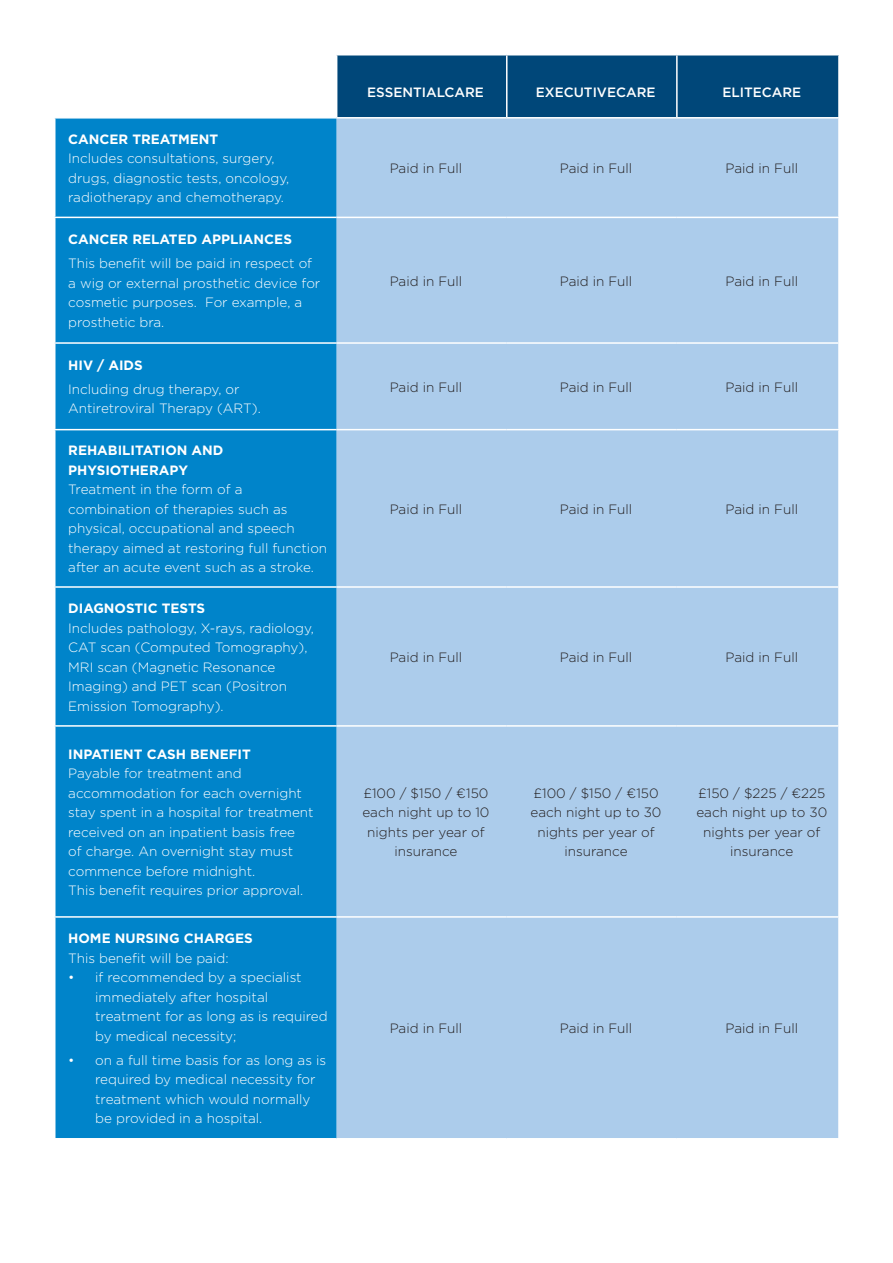
<style>
.page{position:relative;width:893px;height:1263px;background:#fff}
.page>*{position:absolute;margin:0;border:0;box-sizing:border-box;transform-origin:0 0}
.Cuerpo_de_texto{font:300 13.5px/19.5px "Gotham";color:#fff}
.Texto_tabla{font:300 13.5px/19.5px "Gotham";color:#231f20;text-align:center}
.Cuerpo_de_texto-2{font:700 13.5px "Gotham";color:#fff}
.Texto_tabla-2{font:500 13.5px "Gotham";color:#fff}
.s1{font-weight:700}
</style>
<div class="page">
<div style="left:337px;top:56px;width:501px;height:61px;background:#004779"></div>
<div style="left:55px;top:119px;width:282px;height:1019px;background:#0084ca"></div>
<div style="left:337px;top:119px;width:501px;height:1019px;background:#accceb"></div>
<hr style="left:54px;top:725px;width:283px;height:2px;background:#fff">
<hr style="left:337px;top:725px;width:170px;height:2px;background:#fff">
<hr style="left:507px;top:725px;width:170px;height:2px;background:#fff">
<hr style="left:677px;top:725px;width:163px;height:2px;background:#fff">
<hr style="left:506px;top:55px;width:1px;height:62px;background:#fff">
<hr style="left:676px;top:55px;width:2px;height:62px;background:#fff">
<hr style="left:54px;top:916px;width:283px;height:2px;background:#fff">
<hr style="left:337px;top:916px;width:170px;height:2px;background:#fff">
<hr style="left:507px;top:916px;width:170px;height:2px;background:#fff">
<hr style="left:677px;top:916px;width:163px;height:2px;background:#fff">
<hr style="left:54px;top:217px;width:283px;height:1px;background:#fff">
<hr style="left:337px;top:217px;width:170px;height:1px;background:#fff">
<hr style="left:507px;top:217px;width:170px;height:1px;background:#fff">
<hr style="left:677px;top:217px;width:163px;height:1px;background:#fff">
<hr style="left:54px;top:342px;width:283px;height:2px;background:#fff">
<hr style="left:337px;top:342px;width:170px;height:2px;background:#fff">
<hr style="left:507px;top:342px;width:170px;height:2px;background:#fff">
<hr style="left:677px;top:342px;width:163px;height:2px;background:#fff">
<hr style="left:54px;top:429px;width:283px;height:1px;background:#fff">
<hr style="left:337px;top:429px;width:170px;height:1px;background:#fff">
<hr style="left:507px;top:429px;width:170px;height:1px;background:#fff">
<hr style="left:677px;top:429px;width:163px;height:1px;background:#fff">
<hr style="left:54px;top:586px;width:283px;height:2px;background:#fff">
<hr style="left:337px;top:586px;width:170px;height:2px;background:#fff">
<hr style="left:507px;top:586px;width:170px;height:2px;background:#fff">
<hr style="left:677px;top:586px;width:163px;height:2px;background:#fff">
<p class="Cuerpo_de_texto" style="left:68px;top:129px;width:223px"><span class="s1">CANCER TREATMENT<br></span>Includes consultations, surgery, drugs, diagnostic tests, oncology, radiotherapy and chemotherapy.</p>
<p class="Cuerpo_de_texto-2" style="left:68px;top:231px;width:225px">CANCER RELATED APPLIANCES</p>
<p class="Cuerpo_de_texto" style="left:68px;top:253px;width:254px">This benefit will be paid in respect of a wig or external prosthetic device for cosmetic purposes. For example, a prosthetic bra.</p>
<p class="Texto_tabla-2" style="left:367px;top:83px;width:118px">ESSENTIALCARE</p>
<p class="Texto_tabla-2" style="left:536px;top:83px;width:121px">EXECUTIVECARE</p>
<p class="Texto_tabla-2" style="left:722px;top:83px;width:80px">ELITECARE</p>
<p class="Texto_tabla" style="left:390px;top:158px;width:74px">Paid in Full</p>
<p class="Texto_tabla" style="left:560px;top:158px;width:74px">Paid in Full</p>
<p class="Texto_tabla" style="left:725px;top:158px;width:74px">Paid in Full</p>
<p class="Texto_tabla" style="left:390px;top:271px;width:74px">Paid in Full</p>
<p class="Texto_tabla" style="left:560px;top:271px;width:74px">Paid in Full</p>
<p class="Texto_tabla" style="left:725px;top:271px;width:74px">Paid in Full</p>
<p class="Cuerpo_de_texto-2" style="left:68px;top:356px;width:76px">HIV / AIDS</p>
<p class="Cuerpo_de_texto" style="left:68px;top:379px;width:194px">Including drug therapy, or<br>Antiretroviral Therapy (ART).</p>
<p class="Texto_tabla" style="left:390px;top:377px;width:74px">Paid in Full</p>
<p class="Texto_tabla" style="left:560px;top:377px;width:74px">Paid in Full</p>
<p class="Texto_tabla" style="left:725px;top:377px;width:74px">Paid in Full</p>
<p class="Cuerpo_de_texto" style="left:68px;top:440px;width:260px"><span class="s1">REHABILITATION AND<br>PHYSIOTHERAPY<br></span>Treatment in the form of a combination of therapies such as physical, occupational and speech therapy aimed at restoring full function after an acute event such as a stroke.</p>
<p class="Texto_tabla" style="left:390px;top:499px;width:74px">Paid in Full</p>
<p class="Texto_tabla" style="left:560px;top:499px;width:74px">Paid in Full</p>
<p class="Texto_tabla" style="left:725px;top:499px;width:74px">Paid in Full</p>
<p class="Cuerpo_de_texto" style="left:68px;top:598px;width:247px"><span class="s1">DIAGNOSTIC TESTS<br></span>Includes pathology, X-rays, radiology,<br>CAT scan (Computed Tomography),<br>MRI scan (Magnetic Resonance<br>Imaging) and PET scan (Positron<br>Emission Tomography).</p>
<p class="Cuerpo_de_texto-2" style="left:68px;top:745px;width:184px">INPATIENT CASH BENEFIT</p>
<p class="Cuerpo_de_texto" style="left:68px;top:763px;width:247px">Payable for treatment and accommodation for each overnight stay spent in a hospital for treatment received on an inpatient basis free<br>of charge. An overnight stay must commence before midnight.<br>This benefit requires prior approval.</p>
<p class="Cuerpo_de_texto" style="left:68px;top:928px;width:186px"><span class="s1">HOME NURSING CHARGES<br></span>This benefit will be paid:</p>
<p class="Cuerpo_de_texto" style="left:95px;top:967px;width:234px;text-indent:-27px">• if recommended by a specialist immediately after hospital treatment for as long as is required by medical necessity;</p>
<p class="Cuerpo_de_texto" style="left:95px;top:1050px;width:232px;text-indent:-27px">• on a full time basis for as long as is required by medical necessity for treatment which would normally be provided in a hospital.</p>
<p class="Texto_tabla" style="left:390px;top:647px;width:74px">Paid in Full</p>
<p class="Texto_tabla" style="left:560px;top:647px;width:74px">Paid in Full</p>
<p class="Texto_tabla" style="left:725px;top:647px;width:74px">Paid in Full</p>
<p class="Texto_tabla" style="left:363px;top:783px;width:127px">£100 / $150 / €150</p>
<p class="Texto_tabla" style="left:362px;top:802px;width:129px">each night up to 10 nights per year of insurance</p>
<p class="Texto_tabla" style="left:533px;top:783px;width:127px">£100 / $150 / €150</p>
<p class="Texto_tabla" style="left:531px;top:802px;width:132px">each night up to 30 nights per year of insurance</p>
<p class="Texto_tabla" style="left:696px;top:783px;width:132px">£150 / $225 / €225 each night up to 30 nights per year of insurance</p>
<p class="Texto_tabla" style="left:390px;top:1018px;width:74px">Paid in Full</p>
<p class="Texto_tabla" style="left:560px;top:1018px;width:74px">Paid in Full</p>
<p class="Texto_tabla" style="left:725px;top:1018px;width:74px">Paid in Full</p>
</div>
